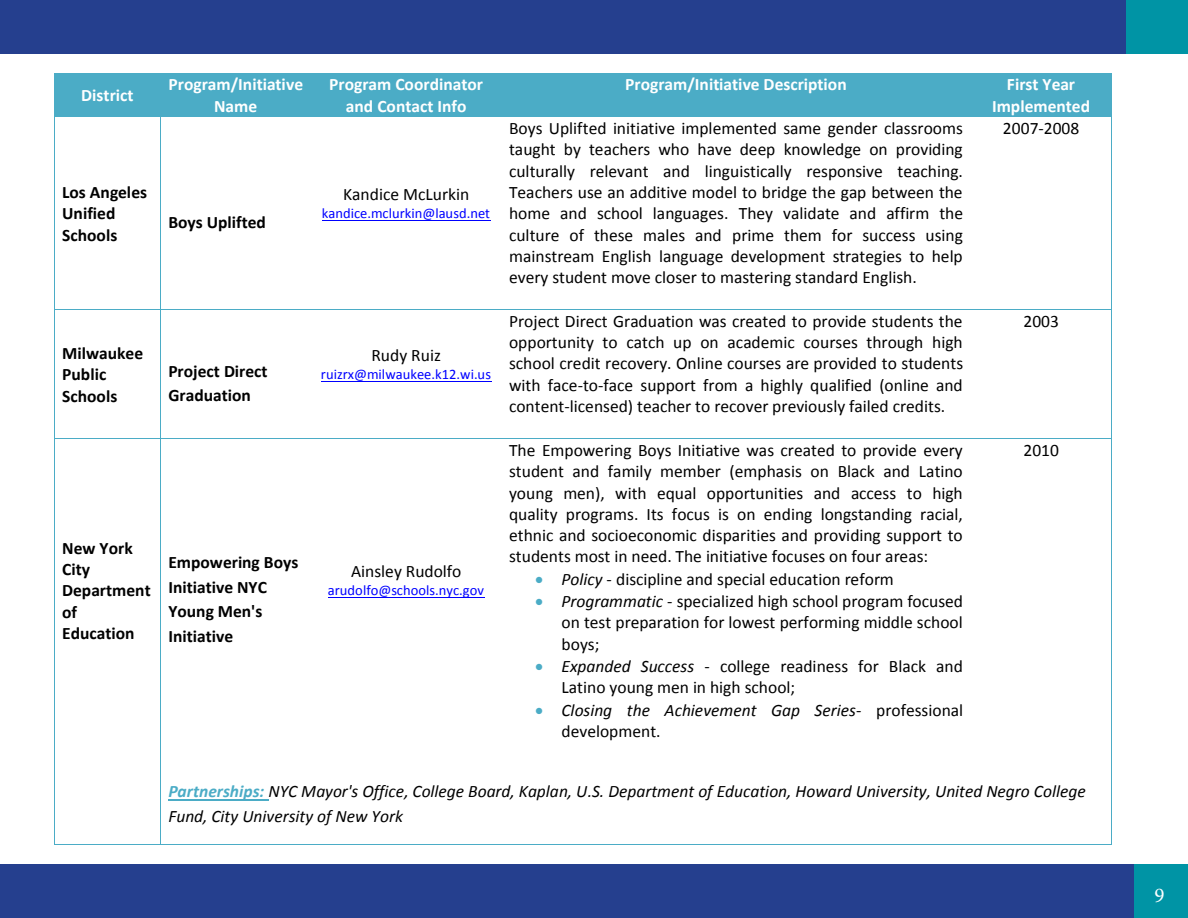
<style>
.page{position:relative;width:1188px;height:918px;background:#fff}
.page>*{position:absolute;margin:0;border:0;box-sizing:border-box;transform-origin:0 0}
.t1{font:21px "Minion Pro";color:#fff}
.t2{font:17.55px/21.3px "Calibri";color:#000;text-align:justify}
.t3{font:italic 17.55px/21.3px "Calibri";color:#000}
.t4{font:700 17.55px/21.3px "Calibri";color:#000}
.t5{font:700 17.55px/21.3px "Calibri";color:#fff;text-align:center}
.t6{font:14.55px "Calibri";color:#00f}
.s1{color:#4bacc6}
.s2{font-style:italic}
.s3{font-style:normal}
.s4{font-weight:700;color:#4bacc6}
</style>
<div class="page">
<div style="left:0;top:0;width:1188px;height:54px;background:#253f8e"></div>
<div style="left:0;top:864px;width:1188px;height:54px;background:#253f8e"></div>
<div style="left:1127px;top:0;width:61px;height:54px;background:#0094a5"></div>
<div style="left:1134px;top:864px;width:54px;height:54px;background:#0094a5"></div>
<div style="left:55px;top:74px;width:105px;height:10px;background:#4bacc6"></div>
<div style="left:55px;top:84px;width:7px;height:22px;background:#4bacc6"></div>
<div style="left:153px;top:84px;width:7px;height:22px;background:#4bacc6"></div>
<div style="left:55px;top:106px;width:105px;height:11px;background:#4bacc6"></div>
<div style="left:62px;top:84px;width:91px;height:22px;background:#4bacc6"></div>
<div style="left:161px;top:74px;width:7px;height:43px;background:#4bacc6"></div>
<div style="left:303px;top:74px;width:8px;height:43px;background:#4bacc6"></div>
<div style="left:168px;top:74px;width:135px;height:21px;background:#4bacc6"></div>
<div style="left:168px;top:95px;width:135px;height:22px;background:#4bacc6"></div>
<div style="left:311px;top:74px;width:8px;height:43px;background:#4bacc6"></div>
<div style="left:493px;top:74px;width:8px;height:43px;background:#4bacc6"></div>
<div style="left:319px;top:74px;width:174px;height:21px;background:#4bacc6"></div>
<div style="left:319px;top:95px;width:174px;height:22px;background:#4bacc6"></div>
<div style="left:501px;top:74px;width:8px;height:21px;background:#4bacc6"></div>
<div style="left:963px;top:74px;width:8px;height:21px;background:#4bacc6"></div>
<div style="left:501px;top:95px;width:470px;height:22px;background:#4bacc6"></div>
<div style="left:509px;top:74px;width:454px;height:21px;background:#4bacc6"></div>
<div style="left:971px;top:74px;width:8px;height:43px;background:#4bacc6"></div>
<div style="left:1103px;top:74px;width:8px;height:43px;background:#4bacc6"></div>
<div style="left:979px;top:74px;width:124px;height:21px;background:#4bacc6"></div>
<div style="left:979px;top:95px;width:124px;height:22px;background:#4bacc6"></div>
<hr style="left:55px;top:73px;width:105px;height:1px;background:#4bacc6">
<hr style="left:161px;top:73px;width:150px;height:1px;background:#4bacc6">
<hr style="left:312px;top:73px;width:189px;height:1px;background:#4bacc6">
<hr style="left:502px;top:73px;width:469px;height:1px;background:#4bacc6">
<hr style="left:972px;top:73px;width:139px;height:1px;background:#4bacc6">
<hr style="left:54px;top:74px;width:1px;height:43px;background:#4bacc6">
<hr style="left:160px;top:74px;width:1px;height:43px;background:#4bacc6">
<hr style="left:1111px;top:74px;width:1px;height:43px;background:#4bacc6">
<hr style="left:322px;top:220px;width:169px;height:1px;background:#00f">
<hr style="left:55px;top:117px;width:105px;height:1px;background:#4bacc6">
<hr style="left:161px;top:117px;width:150px;height:1px;background:#4bacc6">
<hr style="left:312px;top:117px;width:189px;height:1px;background:#4bacc6">
<hr style="left:502px;top:117px;width:469px;height:1px;background:#4bacc6">
<hr style="left:972px;top:117px;width:139px;height:1px;background:#4bacc6">
<hr style="left:54px;top:117px;width:1px;height:192px;background:#4bacc6">
<hr style="left:160px;top:117px;width:1px;height:192px;background:#4bacc6">
<hr style="left:1111px;top:117px;width:1px;height:192px;background:#4bacc6">
<hr style="left:321px;top:381px;width:170px;height:1px;background:#00f">
<hr style="left:55px;top:309px;width:105px;height:1px;background:#4bacc6">
<hr style="left:161px;top:309px;width:150px;height:1px;background:#4bacc6">
<hr style="left:312px;top:309px;width:189px;height:1px;background:#4bacc6">
<hr style="left:502px;top:309px;width:469px;height:1px;background:#4bacc6">
<hr style="left:972px;top:309px;width:139px;height:1px;background:#4bacc6">
<hr style="left:54px;top:310px;width:1px;height:129px;background:#4bacc6">
<hr style="left:160px;top:310px;width:1px;height:129px;background:#4bacc6">
<hr style="left:1111px;top:310px;width:1px;height:129px;background:#4bacc6">
<hr style="left:328px;top:597px;width:156px;height:1px;background:#00f">
<hr style="left:55px;top:439px;width:105px;height:1px;background:#4bacc6">
<hr style="left:161px;top:439px;width:150px;height:1px;background:#4bacc6">
<hr style="left:312px;top:439px;width:189px;height:1px;background:#4bacc6">
<hr style="left:502px;top:439px;width:469px;height:1px;background:#4bacc6">
<hr style="left:972px;top:439px;width:139px;height:1px;background:#4bacc6">
<hr style="left:54px;top:439px;width:1px;height:303px;background:#4bacc6">
<hr style="left:160px;top:439px;width:1px;height:303px;background:#4bacc6">
<hr style="left:1111px;top:439px;width:1px;height:303px;background:#4bacc6">
<hr style="left:168px;top:799px;width:101px;height:2px;background:#4bacc6">
<hr style="left:54px;top:742px;width:1px;height:103px;background:#4bacc6">
<hr style="left:55px;top:845px;width:105px;height:1px;background:#4bacc6">
<hr style="left:160px;top:742px;width:1px;height:103px;background:#4bacc6">
<hr style="left:161px;top:845px;width:950px;height:1px;background:#4bacc6">
<hr style="left:1111px;top:742px;width:1px;height:103px;background:#4bacc6">
<p class="t5" style="left:81px;top:85px;width:54px">District</p>
<p class="t5" style="left:169px;top:74px;width:136px">Program/Initiative<br>Name</p>
<p class="t5" style="left:329px;top:74px;width:155px">Program Coordinator and Contact Info</p>
<p class="t5" style="left:625px;top:74px;width:223px">Program/Initiative Description</p>
<p class="t5" style="left:992px;top:74px;width:99px">First Year<br>Implemented</p>
<p class="t4" style="left:62px;top:181px;width:86px">Los Angeles<br>Unified<br>Schools</p>
<p class="t4" style="left:62px;top:342px;width:82px">Milwaukee<br>Public<br>Schools</p>
<p class="t4" style="left:62px;top:537px;width:90px">New York<br>City<br>Department of<br>Education</p>
<p class="t4" style="left:168px;top:211px;width:99px">Boys Uplifted</p>
<p class="t4" style="left:168px;top:359px;width:101px;line-height:24.5px">Project Direct<br>Graduation</p>
<p class="t2" style="left:343px;top:183px;width:128px">Kandice McLurkin</p>
<p class="t6" style="left:322px;top:204px;width:170px">kandice.mclurkin@lausd.net</p>
<p class="t2" style="left:371px;top:344px;width:71px">Rudy Ruiz</p>
<p class="t6" style="left:321px;top:365px;width:172px">ruizrx@milwaukee.k12.wi.us</p>
<p class="t4" style="left:168px;top:550px;width:131px;line-height:24.6px">Empowering Boys<br>Initiative NYC<br>Young Men's<br>Initiative</p>
<p class="t2" style="left:351px;top:560px;width:112px">Ainsley Rudolfo</p>
<p class="t6" style="left:328px;top:581px;width:157px">arudolfo@schools.nyc.gov</p>
<p class="t2" style="left:509px;top:117px;width:456px">Boys Uplifted initiative implemented same gender classrooms taught by teachers who have deep knowledge on providing culturally relevant and linguistically responsive teaching.<br>Teachers use an additive model to bridge the gap between the home and school languages. They validate and affirm the culture of these males and prime them for success using mainstream English language development strategies to help every student move closer to mastering standard English.</p>
<p class="t2" style="left:1003px;top:117px;width:78px">2007-2008</p>
<p class="t2" style="left:509px;top:310px;width:456px">Project Direct Graduation was created to provide students the opportunity to catch up on academic courses through high school credit recovery. Online courses are provided to students with face-to-face support from a highly qualified (online and content-licensed) teacher to recover previously failed credits.</p>
<p class="t2" style="left:1023px;top:310px;width:37px">2003</p>
<p class="t2" style="left:509px;top:439px;width:455px">The Empowering Boys Initiative was created to provide every student and family member (emphasis on Black and Latino young men), with equal opportunities and access to high quality programs. Its focus is on ending longstanding racial, ethnic and socioeconomic disparities and providing support to students most in need. The initiative focuses on four areas:</p>
<p class="t2" style="left:535px;top:568px;width:360px"><span class="s1">•</span> <span class="s2">Policy</span> - discipline and special education reform</p>
<p class="t2" style="left:562px;top:591px;width:403px;text-indent:-26px"><span class="s1">•</span> <span class="s2">Programmatic</span> - specialized high school program focused on test preparation for lowest performing middle school boys;</p>
<p class="t2" style="left:562px;top:655px;width:403px;text-indent:-26px"><span class="s1">•</span> <span class="s2">Expanded Success</span> - college readiness for Black and<br>Latino young men in high school;</p>
<p class="t3" style="left:562px;top:699px;width:403px;text-indent:-26px"><span class="s1">•</span> Closing the Achievement Gap Series<span class="s3">- professional development.</span></p>
<p class="t2" style="left:1023px;top:439px;width:37px">2010</p>
<p class="t3" style="left:168px;top:779px;width:919px;line-height:24.5px"><span class="s4">Partnerships:</span> NYC Mayor's Office, College Board, Kaplan, U.S. Department of Education, Howard University, United Negro College<br>Fund, City University of New York</p>
<p class="t1" style="left:1154px;top:882px;width:12px">9</p>
</div>
